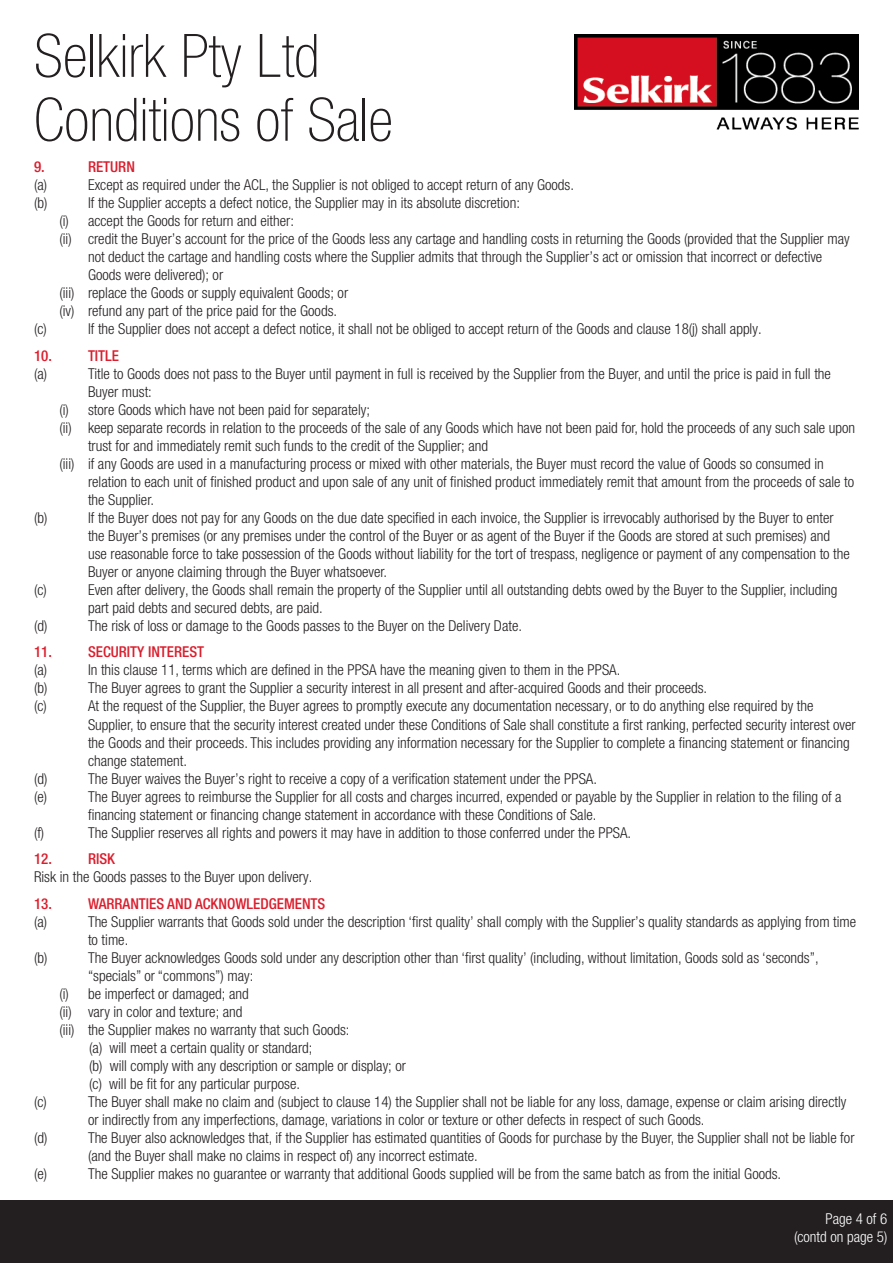
<style>
.page{position:relative;width:893px;height:1263px;background:#fff}
.page>*{position:absolute;margin:0;border:0;box-sizing:border-box;transform-origin:0 0}
.Main_Heading{font:100 condensed 60px "Helvetica Neue LT Pro";color:#231f20}
.Heading{font:300 condensed 15px/18px "Helvetica Neue LT Pro";color:#231f20}
.Heading-2{font:500 condensed 15px "Helvetica Neue LT Pro";color:#db1e2d}
.t1{font:300 condensed 15px "Helvetica Neue LT Std";color:#fff}
.s1{font-family:"Myriad Pro";font-weight:400;font-stretch:normal;font-size:18px;color:#231f20}
.s2{font-size:18px;color:#231f20}
</style>
<div class="page">
<img style="left:575px;top:34px;width:284px;height:96px">
<div style="left:0;top:1200px;width:893px;height:63px;background:#231f20"></div>
<p class="Main_Heading" style="left:34px;top:22px;width:287px">Selkirk Pty Ltd</p>
<p class="Main_Heading" style="left:34px;top:86px;width:360px">Conditions of Sale</p>
<p class="Heading-2" style="left:34px;top:158px;width:12px">9.</p>
<p class="Heading-2" style="left:88px;top:158px;width:48px">RETURN</p>
<p class="Heading" style="left:34px;top:176px;width:15px">(a)</p>
<p class="Heading" style="left:88px;top:176px;width:488px">Except as required under the ACL, the Supplier is not obliged to accept return of any Goods.</p>
<p class="Heading" style="left:34px;top:194px;width:15px">(b)</p>
<p class="Heading" style="left:88px;top:194px;width:433px">If the Supplier accepts a defect notice, the Supplier may in its absolute discretion:</p>
<p class="Heading" style="left:60px;top:212px;width:236px">(i) accept the Goods for return and either:</p>
<p class="Heading" style="left:88px;top:230px;width:763px;text-indent:-28px">(ii) credit the Buyer’s account for the price of the Goods less any cartage and handling costs in returning the Goods (provided that the Supplier may not deduct the cartage and handling costs where the Supplier admits that through the Supplier’s act or omission that incorrect or defective<br>Goods were delivered); or</p>
<p class="Heading" style="left:60px;top:284px;width:290px">(iii) replace the Goods or supply equivalent Goods; or</p>
<p class="Heading" style="left:60px;top:302px;width:279px">(iv) refund any part of the price paid for the Goods.</p>
<p class="Heading" style="left:34px;top:320px;width:14px">(c)</p>
<p class="Heading" style="left:88px;top:320px;width:675px">If the Supplier does not accept a defect notice, it shall not be obliged to accept return of the Goods and clause 18(j) shall apply.</p>
<p class="Heading-2" style="left:34px;top:347px;width:19px">10.</p>
<p class="Heading-2" style="left:88px;top:347px;width:33px">TITLE</p>
<p class="Heading" style="left:34px;top:365px;width:15px">(a)</p>
<p class="Heading" style="left:88px;top:365px;width:744px">Title to Goods does not pass to the Buyer until payment in full is received by the Supplier from the Buyer, and until the price is paid in full the<br>Buyer must:</p>
<p class="Heading" style="left:60px;top:401px;width:312px">(i) store Goods which have not been paid for separately;</p>
<p class="Heading" style="left:88px;top:419px;width:769px;text-indent:-28px">(ii) keep separate records in relation to the proceeds of the sale of any Goods which have not been paid for, hold the proceeds of any such sale upon trust for and immediately remit such funds to the credit of the Supplier; and</p>
<p class="Heading" style="left:88px;top:455px;width:768px;text-indent:-28px">(iii) if any Goods are used in a manufacturing process or mixed with other materials, the Buyer must record the value of Goods so consumed in relation to each unit of finished product and upon sale of any unit of finished product immediately remit that amount from the proceeds of sale to the Supplier.</p>
<p class="Heading" style="left:34px;top:509px;width:15px">(b)</p>
<p class="Heading" style="left:88px;top:509px;width:763px">If the Buyer does not pay for any Goods on the due date specified in each invoice, the Supplier is irrevocably authorised by the Buyer to enter the Buyer’s premises (or any premises under the control of the Buyer or as agent of the Buyer if the Goods are stored at such premises) and use reasonable force to take possession of the Goods without liability for the tort of trespass, negligence or payment of any compensation to the Buyer or anyone claiming through the Buyer whatsoever.</p>
<p class="Heading" style="left:34px;top:581px;width:14px">(c)</p>
<p class="Heading" style="left:88px;top:581px;width:751px">Even after delivery, the Goods shall remain the property of the Supplier until all outstanding debts owed by the Buyer to the Supplier, including part paid debts and secured debts, are paid.</p>
<p class="Heading" style="left:34px;top:617px;width:15px">(d)</p>
<p class="Heading" style="left:88px;top:617px;width:436px">The risk of loss or damage to the Goods passes to the Buyer on the Delivery Date.</p>
<p class="Heading-2" style="left:34px;top:643px;width:19px">11.</p>
<p class="Heading-2" style="left:88px;top:643px;width:118px">SECURITY INTEREST</p>
<p class="Heading" style="left:34px;top:661px;width:15px">(a)</p>
<p class="Heading" style="left:88px;top:661px;width:534px">In this clause 11, terms which are defined in the PPSA have the meaning given to them in the PPSA.</p>
<p class="Heading" style="left:34px;top:679px;width:15px">(b)</p>
<p class="Heading" style="left:88px;top:679px;width:621px">The Buyer agrees to grant the Supplier a security interest in all present and after-acquired Goods and their proceeds.</p>
<p class="Heading" style="left:34px;top:697px;width:14px">(c)</p>
<p class="Heading" style="left:88px;top:697px;width:769px">At the request of the Supplier, the Buyer agrees to promptly execute any documentation necessary, or to do anything else required by the Supplier, to ensure that the security interest created under these Conditions of Sale shall constitute a first ranking, perfected security interest over the Goods and their proceeds. This includes providing any information necessary for the Supplier to complete a financing statement or financing change statement.</p>
<p class="Heading" style="left:34px;top:769px;width:15px">(d)</p>
<p class="Heading" style="left:88px;top:769px;width:510px">The Buyer waives the Buyer’s right to receive a copy of a verification statement under the PPSA.</p>
<p class="Heading" style="left:34px;top:787px;width:15px">(e)</p>
<p class="Heading" style="left:88px;top:787px;width:755px">The Buyer agrees to reimburse the Supplier for all costs and charges incurred, expended or payable by the Supplier in relation to the filing of a financing statement or financing change statement in accordance with these Conditions of Sale.</p>
<p class="Heading" style="left:34px;top:823px;width:12px">(f)</p>
<p class="Heading" style="left:88px;top:823px;width:545px">The Supplier reserves all rights and powers it may have in addition to those conferred under the PPSA.</p>
<p class="Heading-2" style="left:34px;top:850px;width:19px">12.</p>
<p class="Heading-2" style="left:88px;top:850px;width:28px">RISK</p>
<p class="Heading" style="left:34px;top:868px;width:280px">Risk in the Goods passes to the Buyer upon delivery.</p>
<p class="Heading-2" style="left:34px;top:894px;width:19px">13.</p>
<p class="Heading-2" style="left:88px;top:894px;width:239px">WARRANTIES AND ACKNOWLEDGEMENTS</p>
<p class="Heading" style="left:34px;top:912px;width:15px">(a)</p>
<p class="Heading" style="left:88px;top:912px;width:770px">The Supplier warrants that Goods sold under the description ‘first quality’ shall comply with the Supplier’s quality standards as applying from time to time.</p>
<p class="Heading" style="left:34px;top:948px;width:15px">(b)</p>
<p class="Heading" style="left:88px;top:948px;width:732px">The Buyer acknowledges Goods sold under any description other than ‘first quality’ (including, without limitation, Goods sold as ‘seconds”, “specials” or “commons”) may:</p>
<p class="Heading" style="left:60px;top:984px;width:191px">(i) be imperfect or damaged; and</p>
<p class="Heading" style="left:60px;top:1002px;width:185px">(ii) vary in color and texture; and</p>
<p class="Heading" style="left:60px;top:1020px;width:292px">(iii) the Supplier makes no warranty that such Goods:</p>
<p class="Heading" style="left:89px;top:1038px;width:225px">(a) will meet a certain quality or standard;</p>
<p class="Heading" style="left:89px;top:1056px;width:318px">(b) will comply with any description or sample or display; or</p>
<p class="Heading" style="left:89px;top:1074px;width:212px">(c) will be fit for any particular purpose.</p>
<p class="Heading" style="left:34px;top:1092px;width:14px">(c)</p>
<p class="Heading" style="left:88px;top:1092px;width:760px">The Buyer shall make no claim and (subject to clause 14) the Supplier shall not be liable for any loss, damage, expense or claim arising directly or indirectly from any imperfections, damage, variations in color or texture or other defects in respect of such Goods.</p>
<p class="Heading" style="left:34px;top:1128px;width:15px">(d)</p>
<p class="Heading" style="left:88px;top:1128px;width:768px">The Buyer also acknowledges that, if the Supplier has estimated quantities of Goods for purchase by the Buyer, the Supplier shall not be liable for (and the Buyer shall make no claims in respect of) any incorrect estimate.</p>
<p class="Heading" style="left:34px;top:1164px;width:15px">(e)</p>
<p class="Heading" style="left:88px;top:1164px;width:695px">The Supplier makes no guarantee or warranty that additional Goods supplied will be from the same batch as from the initial Goods.</p>
<p class="t1" style="left:764px;top:1210px;width:125px"><span class="s1">1.</span> <span class="s2">Page</span> Page 4 of 6</p>
<p class="t1" style="left:768px;top:1228px;width:120px"><span class="s1">2.</span> (contd on page 5)</p>
</div>
